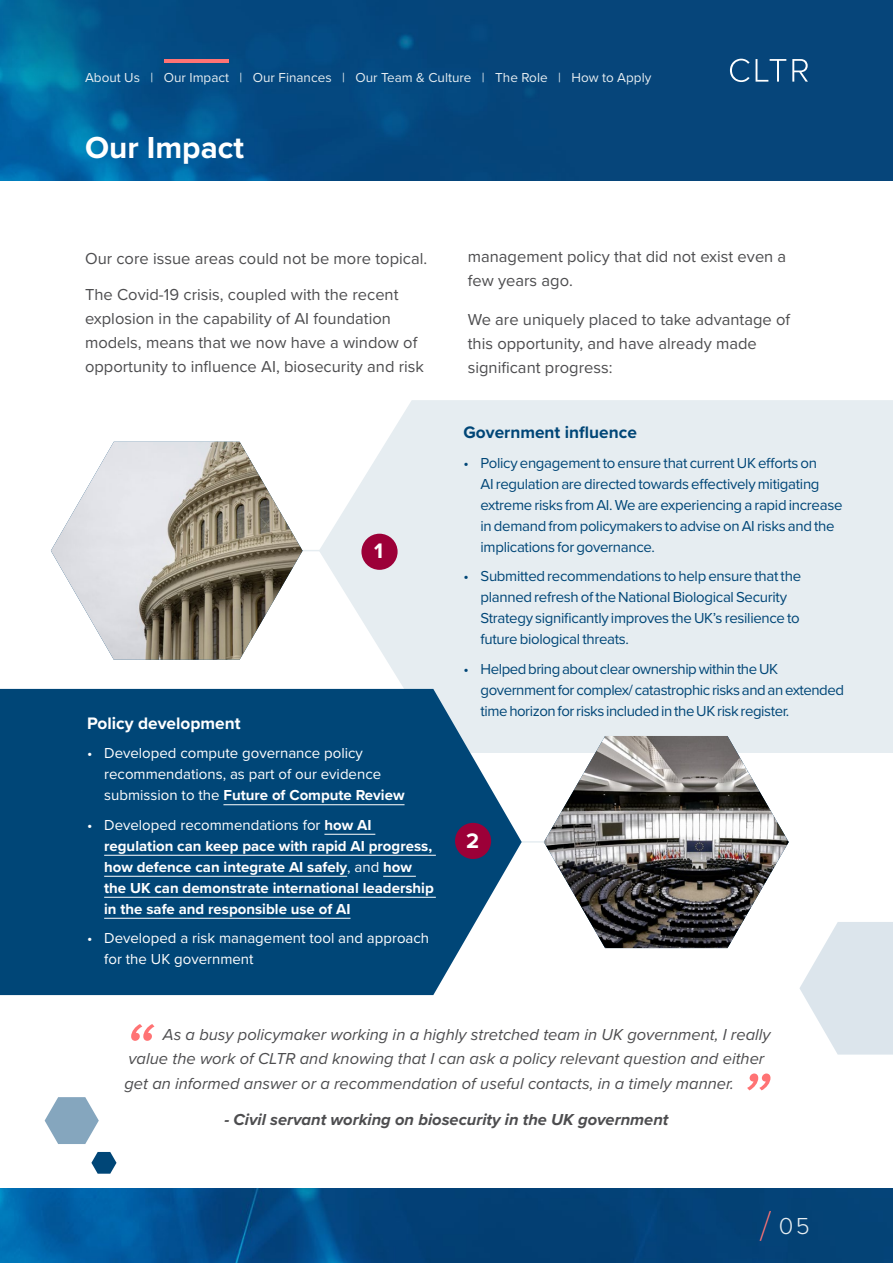
<style>
.page{position:relative;width:893px;height:1263px;background:#fff}
.page>*{position:absolute;margin:0;border:0;box-sizing:border-box;transform-origin:0 0}
.t1{font:italic 76.5px "Proxima Nova";color:#ff7374}
.t2{font:700 31.5px "Proxima Nova";color:#fff}
.t3{font:300 24px "Proxima Nova";color:#e6edf1}
.t4{font:700 21.75px "Proxima Nova";color:#fff}
.t5{font:700 17.25px "Proxima Nova";color:#004677}
.t6{font:700 17.25px "Proxima Nova";color:#fff}
.t7{font:16.5px/24px "Proxima Nova";color:#4d4d4f}
.t8{font:italic 16.5px/24px "Proxima Nova";color:#4d4d4f}
.t9{font:italic 700 16.5px "Proxima Nova";color:#4d4d4f}
.t10{font:15px/21px "Proxima Nova";letter-spacing:-.02em;color:#004677}
.t11{font:700 15px/21px "Proxima Nova";color:#fff}
.t12{font:15px/21px "Proxima Nova";color:#fff}
.t13{font:13.5px "Proxima Nova";color:#e6edf1}
.s1{font-weight:700}
.s2{font-weight:400}
.s3{font-family:"Proxima Nova T";font-weight:100;font-size:42.3px;color:#ff7374}
</style>
<div class="page">
<img style="left:0;top:0;width:893px;height:181px">
<img style="left:0;top:1188px;width:893px;height:75px">
<div style="left:319px;top:400px;width:574px;height:353px;background:#e6edf1"></div>
<hr style="left:253px;top:550px;width:102px;height:1px;background:#e6edf1">
<hr style="left:473px;top:841px;width:78px;height:2px;background:#e6edf1">
<svg style="left:0;top:689px;width:522px;height:306px;background:#155582"></svg>
<hr style="left:223px;top:804px;width:181px;height:1px;background:#fff">
<hr style="left:324px;top:834px;width:51px;height:1px;background:#fff">
<hr style="left:104px;top:855px;width:332px;height:1px;background:#fff">
<hr style="left:104px;top:876px;width:243px;height:1px;background:#fff">
<hr style="left:383px;top:876px;width:33px;height:1px;background:#fff">
<hr style="left:104px;top:897px;width:332px;height:1px;background:#fff">
<hr style="left:104px;top:918px;width:246px;height:1px;background:#fff">
<img style="left:51px;top:442px;width:252px;height:218px">
<img style="left:544px;top:736px;width:245px;height:212px">
<svg style="left:730px;top:59px;width:78px;height:23px;background:#366993"></svg>
<hr style="left:165px;top:59px;width:64px;height:4px;background:#ff7374">
<svg style="left:45px;top:1097px;width:54px;height:47px"></svg>
<svg style="left:799px;top:922px;width:94px;height:132px"></svg>
<svg style="left:91px;top:1152px;width:26px;height:22px"></svg>
<div style="left:361px;top:534px;width:37px;height:36px;background:#9c0038;border-radius:50%"></div>
<div style="left:455px;top:823px;width:36px;height:36px;background:#9c0038;border-radius:50%"></div>
<p class="t13" style="left:85px;top:67px;width:568px">About Us | Our Impact | Our Finances | Our Team &amp; Culture | The Role | How to Apply</p>
<h2 class="t2" style="left:85px;top:124px;width:161px">Our Impact</h2>
<p class="t7" style="left:85px;top:240px;width:344px;line-height:35.8px">Our core issue areas could not be more topical.<br>The Covid-19 crisis, coupled with the recent</p>
<p class="t7" style="left:85px;top:306px;width:341px">explosion in the capability of AI foundation models, means that we now have a window of opportunity to influence AI, biosecurity and risk</p>
<h3 class="t4" style="left:374px;top:535px;width:10px">1</h3>
<p class="t6" style="left:87px;top:710px;width:155px">Policy development</p>
<p class="t12" style="left:104px;top:742px;width:302px;text-indent:-17px">• Developed compute governance policy recommendations, as part of our evidence submission to the <span class="s1">Future of Compute Review</span></p>
<p class="t11" style="left:104px;top:814px;width:331px;text-indent:-17px"><span class="s2">• Developed recommendations for</span> how AI regulation can keep pace with rapid AI progress, how defence can integrate AI safely<span class="s2">, and</span> how the UK can demonstrate international leadership in the safe and responsible use of AI</p>
<p class="t12" style="left:104px;top:927px;width:327px;text-indent:-17px">• Developed a risk management tool and approach for the UK government</p>
<p class="t7" style="left:468px;top:244px;width:320px">management policy that did not exist even a few years ago.</p>
<p class="t7" style="left:468px;top:306px;width:324px">We are uniquely placed to take advantage of this opportunity, and have already made significant progress:</p>
<p class="t5" style="left:463px;top:420px;width:175px">Government influence</p>
<p class="t10" style="left:480px;top:452px;width:363px;text-indent:-17px">• Policy engagement to ensure that current UK efforts on<br>AI regulation are directed towards effectively mitigating extreme risks from AI. We are experiencing a rapid increase in demand from policymakers to advise on AI risks and the implications for governance.</p>
<p class="t10" style="left:480px;top:565px;width:322px;text-indent:-17px">• Submitted recommendations to help ensure that the planned refresh of the National Biological Security Strategy significantly improves the UK’s resilience to future biological threats.</p>
<p class="t10" style="left:480px;top:658px;width:365px;text-indent:-17px">• Helped bring about clear ownership within the UK government for complex/ catastrophic risks and an extended time horizon for risks included in the UK risk register.</p>
<h3 class="t4" style="left:466px;top:824px;width:15px">2</h3>
<h1 class="t1" style="left:122px;top:993px;width:31px">“</h1>
<p class="t8" style="left:129px;top:1021px;width:644px;text-indent:34px">As a busy policymaker working in a highly stretched team in UK government, I really value the work of CLTR and knowing that I can ask a policy relevant question and either</p>
<p class="t8" style="left:124px;top:1071px;width:611px">get an informed answer or a recommendation of useful contacts, in a timely manner.</p>
<p class="t9" style="left:224px;top:1107px;width:446px">- Civil servant working on biosecurity in the UK government</p>
<h1 class="t1" style="left:739px;top:1043px;width:31px">”</h1>
<h3 class="t3" style="left:760px;top:1208px;width:52px"><span class="s3">/</span> 05</h3>
</div>
